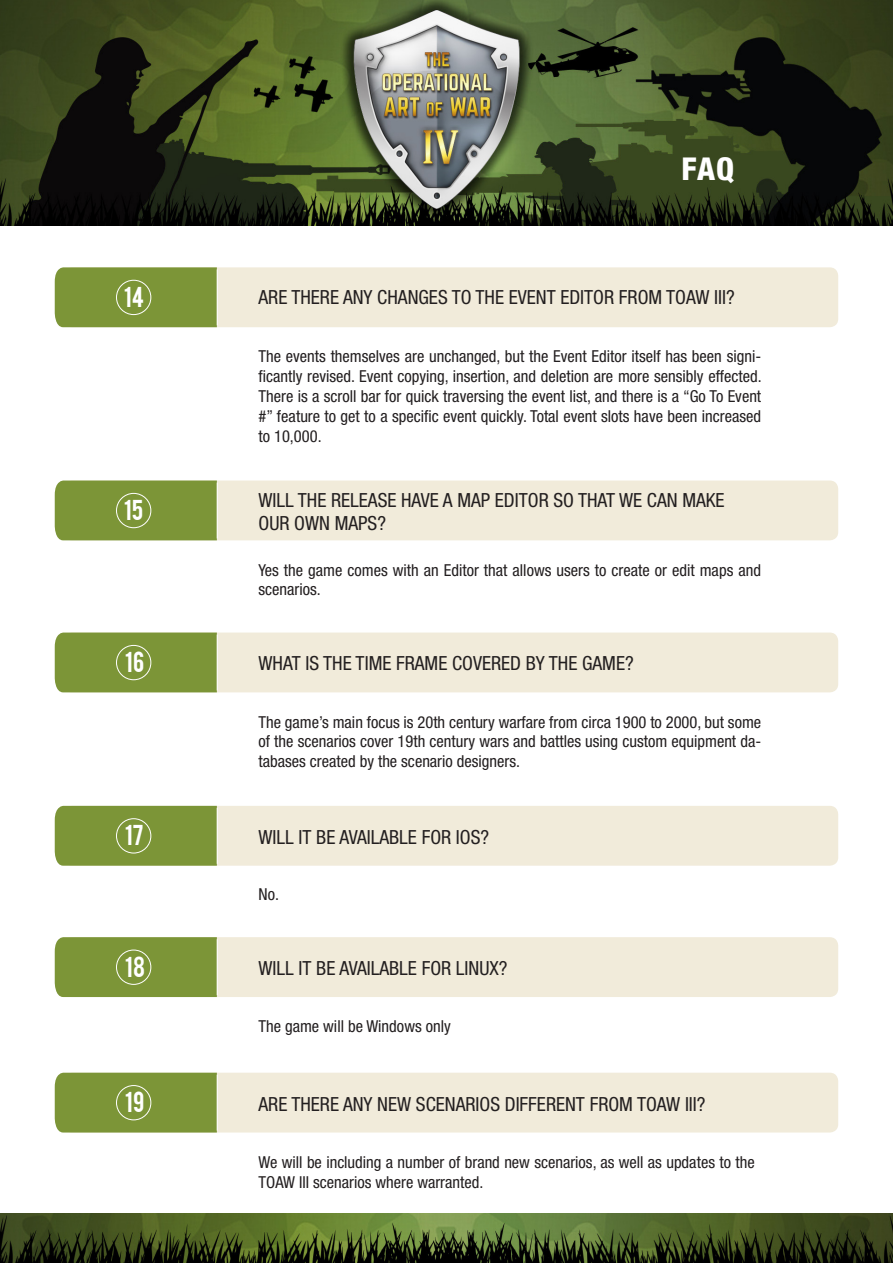
<style>
.page{position:relative;width:893px;height:1263px;background:#fff}
.page>*{position:absolute;margin:0;border:0;box-sizing:border-box;transform-origin:0 0}
.t1{font:800 condensed 31.5px "Helvetica Neue LT Std";color:#fff}
.t2{font:22.65px "Bebas";letter-spacing:.02em;color:#fff}
.t3{font:condensed 19.5px "Helvetica Neue LT Std";color:#231f20}
.t4{font:condensed 16.5px/19.8px "Helvetica Neue LT Std";color:#231f20;text-align:justify}
</style>
<div class="page">
<img style="left:0;top:0;width:893px;height:226px">
<img style="left:0;top:1213px;width:893px;height:50px">
<div style="left:64px;top:267px;width:774px;height:60px;background:#f1ebda;border-radius:9px"></div>
<div style="left:64px;top:480px;width:774px;height:60px;background:#f1ebda;border-radius:9px"></div>
<div style="left:64px;top:632px;width:774px;height:60px;background:#f1ebda;border-radius:9px"></div>
<div style="left:64px;top:806px;width:774px;height:60px;background:#f1ebda;border-radius:9px"></div>
<div style="left:64px;top:937px;width:774px;height:60px;background:#f1ebda;border-radius:9px"></div>
<div style="left:55px;top:267px;width:162px;height:60px;background:#7c9537"></div>
<div style="left:55px;top:480px;width:162px;height:60px;background:#7c9537"></div>
<div style="left:55px;top:632px;width:162px;height:60px;background:#7c9537"></div>
<div style="left:55px;top:806px;width:162px;height:60px;background:#7c9537"></div>
<div style="left:55px;top:937px;width:162px;height:60px;background:#7c9537"></div>
<hr style="left:217px;top:269px;width:1px;height:56px;background:#fff">
<hr style="left:217px;top:483px;width:1px;height:55px;background:#fff">
<hr style="left:217px;top:635px;width:1px;height:55px;background:#fff">
<hr style="left:217px;top:808px;width:1px;height:56px;background:#fff">
<hr style="left:217px;top:939px;width:1px;height:56px;background:#fff">
<div style="left:116px;top:280px;width:35px;height:35px;border:1px solid #fff;border-radius:50%"></div>
<div style="left:116px;top:493px;width:35px;height:35px;border:1px solid #fff;border-radius:50%"></div>
<div style="left:116px;top:645px;width:35px;height:35px;border:1px solid #fff;border-radius:50%"></div>
<div style="left:116px;top:818px;width:35px;height:35px;border:1px solid #fff;border-radius:50%"></div>
<div style="left:116px;top:950px;width:35px;height:35px;border:1px solid #fff;border-radius:50%"></div>
<div style="left:64px;top:1073px;width:774px;height:59px;background:#f1ebda;border-radius:9px"></div>
<div style="left:55px;top:1073px;width:162px;height:59px;background:#7c9537"></div>
<hr style="left:217px;top:1075px;width:1px;height:55px;background:#fff">
<div style="left:116px;top:1085px;width:35px;height:35px;border:1px solid #fff;border-radius:50%"></div>
<p class="t1" style="left:681px;top:149px;width:54px">FAQ</p>
<p class="t2" style="left:124px;top:280px;width:22px">14</p>
<p class="t3" style="left:259px;top:286px;width:478px">ARE THERE ANY CHANGES TO THE EVENT EDITOR FROM TOAW III?</p>
<p class="t4" style="left:259px;top:347px;width:505px">The events themselves are unchanged, but the Event Editor itself has been signi&shy;ficantly revised. Event copying, insertion, and deletion are more sensibly effected.<br>There is a scroll bar for quick traversing the event list, and there is a “Go To Event #” feature to get to a specific event quickly. Total event slots have been increased to 10,000.</p>
<p class="t2" style="left:124px;top:493px;width:21px">15</p>
<p class="t3" style="left:259px;top:488px;width:468px">WILL THE RELEASE HAVE A MAP EDITOR SO THAT WE CAN MAKE</p>
<p class="t3" style="left:259px;top:512px;width:129px">OUR OWN MAPS?</p>
<p class="t4" style="left:259px;top:560px;width:504px">Yes the game comes with an Editor that allows users to create or edit maps and scenarios.</p>
<p class="t2" style="left:125px;top:645px;width:21px">16</p>
<p class="t3" style="left:259px;top:652px;width:377px">WHAT IS THE TIME FRAME COVERED BY THE GAME?</p>
<p class="t4" style="left:259px;top:712px;width:504px">The game’s main focus is 20th century warfare from circa 1900 to 2000, but some of the scenarios cover 19th century wars and battles using custom equipment da&shy;tabases created by the scenario designers.</p>
<p class="t2" style="left:125px;top:819px;width:20px">17</p>
<p class="t3" style="left:259px;top:825px;width:232px">WILL IT BE AVAILABLE FOR IOS?</p>
<p class="t4" style="left:259px;top:884px;width:22px">No.</p>
<p class="t2" style="left:125px;top:950px;width:22px">18</p>
<p class="t3" style="left:259px;top:957px;width:251px">WILL IT BE AVAILABLE FOR LINUX?</p>
<p class="t4" style="left:259px;top:1016px;width:194px">The game will be Windows only</p>
<p class="t2" style="left:125px;top:1085px;width:21px">19</p>
<p class="t3" style="left:259px;top:1092px;width:449px">ARE THERE ANY NEW SCENARIOS DIFFERENT FROM TOAW III?</p>
<p class="t4" style="left:259px;top:1152px;width:498px">We will be including a number of brand new scenarios, as well as updates to the<br>TOAW III scenarios where warranted.</p>
</div>
